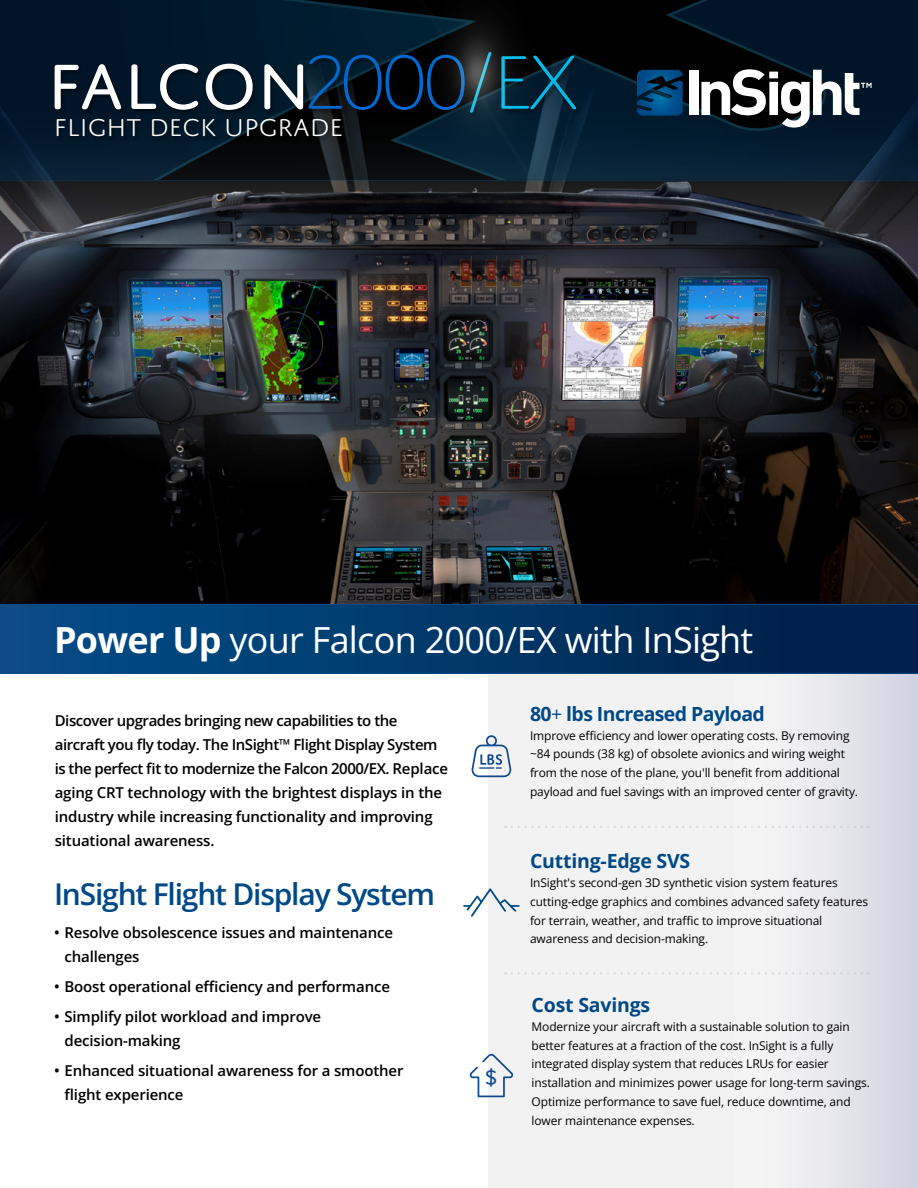
<style>
.page{position:relative;width:918px;height:1188px;background:#fff}
.page>*{position:absolute;margin:0;border:0;box-sizing:border-box;transform-origin:0 0}
.t1{font:68.25px "Domus Titling";letter-spacing:-.01em;color:#fff}
.t2{font:36px "Open Sans";letter-spacing:-.02em;color:#fff}
.t3{font:600 30px "Open Sans";letter-spacing:-.04em;color:#004987}
.t4{font:300 25.95px "Domus Titling";letter-spacing:-.005em;color:#fff}
.t5{font:23.25px "Domus Titling";color:#124a8f}
.t6{font:700 19.5px "Open Sans";letter-spacing:-.01em;color:#004987}
.t7{font:700 19.5px "Open Sans";letter-spacing:-.03em;color:#004987}
.t8{font:600 15px/24px "Open Sans";letter-spacing:-.01em;color:#000}
.t9{font:12px/18.8px "Open Sans";letter-spacing:-.01em;color:#000}
.s1{font-weight:700}
.s2{font-weight:400}
</style>
<div class="page">
<div style="left:488px;top:674px;width:430px;height:514px;background:#f2f2f3"></div>
<div style="left:735px;top:674px;width:183px;height:514px;background:linear-gradient(to right,#fbfaf8,#d2d4e1)"></div>
<img style="left:0;top:181px;width:918px;height:423px">
<svg style="left:0;top:0;width:918px;height:180px;background:#031726"></svg>
<hr style="left:0;top:180px;width:918px;height:1px;background:#004987">
<svg style="left:0;top:604px;width:918px;height:70px;background:#013768"></svg>
<div style="left:55px;top:53px;width:527px;height:90px;background:#000;opacity:.32"></div>
<svg style="left:314px;top:52px;width:84px;height:61px;background:#03213a"></svg>
<img style="left:45px;top:50px;width:269px;height:76px">
<img style="left:52px;top:112px;width:294px;height:32px">
<svg style="left:512px;top:826px;width:357px;height:2px"></svg>
<svg style="left:512px;top:972px;width:357px;height:3px"></svg>
<img style="left:398px;top:0;width:223px;height:180px">
<svg style="left:463px;top:888px;width:57px;height:29px"></svg>
<svg style="left:469px;top:1053px;width:45px;height:45px"></svg>
<svg style="left:471px;top:735px;width:41px;height:42px"></svg>
<svg style="left:637px;top:70px;width:46px;height:46px;background:#004171"></svg>
<div style="left:689px;top:70px;width:9px;height:45px;background:#fff"></div>
<svg style="left:701px;top:69px;width:171px;height:59px"></svg>
<h1 class="t1" style="left:47px;top:48px;width:265px">FALCON</h1>
<h3 class="t4" style="left:54px;top:113px;width:291px">FLIGHT DECK UPGRADE</h3>
<h2 class="t2" style="left:54px;top:615px;width:701px"><span class="s1">Power Up</span> your Falcon 2000/EX with InSight</h2>
<p class="t8" style="left:55px;top:708px;width:395px">Discover upgrades bringing new capabilities to the aircraft you fly today. The InSight™ Flight Display System is the perfect fit to modernize the Falcon 2000/EX. Replace aging CRT technology with the brightest displays in the industry while increasing functionality and improving situational awareness.</p>
<h3 class="t7" style="left:530px;top:700px;width:236px">80<span class="s2">+</span> lbs Increased Payload</h3>
<p class="t9" style="left:530px;top:726px;width:330px">Improve efficiency and lower operating costs. By removing ~84 pounds (38 kg) of obsolete avionics and wiring weight from the nose of the plane, you'll benefit from additional payload and fuel savings with an improved center of gravity.</p>
<h3 class="t3" style="left:54px;top:874px;width:383px">InSight Flight Display System</h3>
<p class="t8" style="left:64px;top:920px;width:330px;text-indent:-10px">• Resolve obsolescence issues and maintenance challenges</p>
<p class="t8" style="left:54px;top:974px;width:338px">• Boost operational efficiency and performance</p>
<p class="t8" style="left:64px;top:1004px;width:258px;text-indent:-10px">• Simplify pilot workload and improve decision-making</p>
<p class="t8" style="left:65px;top:1058px;width:341px;text-indent:-11px">• Enhanced situational awareness for a smoother flight experience</p>
<h3 class="t5" style="left:485px;top:1064px;width:15px">$</h3>
<h3 class="t6" style="left:530px;top:847px;width:162px">Cutting-Edge SVS</h3>
<p class="t9" style="left:530px;top:873px;width:340px">InSight's second-gen 3D synthetic vision system features cutting-edge graphics and combines advanced safety features for terrain, weather, and traffic to improve situational awareness and decision-making.</p>
<h3 class="t6" style="left:532px;top:991px;width:120px">Cost Savings</h3>
<p class="t9" style="left:532px;top:1017px;width:340px">Modernize your aircraft with a sustainable solution to gain better features at a fraction of the cost. InSight is a fully integrated display system that reduces LRUs for easier installation and minimizes power usage for long-term savings.<br>Optimize performance to save fuel, reduce downtime, and lower maintenance expenses.</p>
</div>
